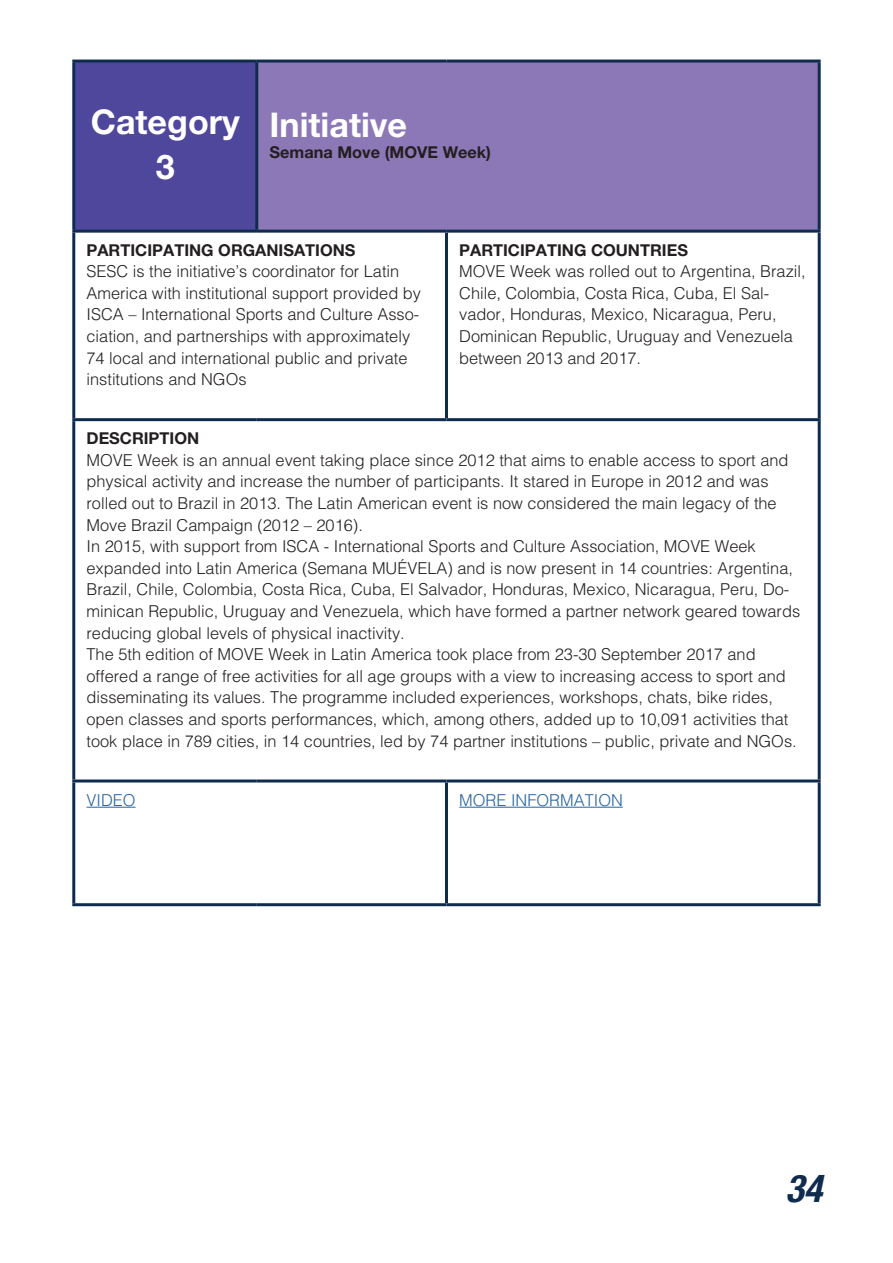
<style>
.page{position:relative;width:893px;height:1263px;background:#fff}
.page>*{position:absolute;margin:0;border:0;box-sizing:border-box;transform-origin:0 0}
.t1{font:italic 700 condensed 42px "Helvetica Cyrillic Pro";color:#0f2c4f}
.t2{font:700 37.5px/45px "Helvetica Cyrillic Pro";color:#fff;text-align:center}
.t3{font:300 18px/21.6px "Helvetica Cyrillic Pro";color:#231f20}
.t4{font:700 18px "Helvetica Cyrillic Pro";color:#231f20}
.t5{font:300 18px "Helvetica Cyrillic Pro";color:#2763a1}
</style>
<div class="page">
<div style="left:74px;top:61px;width:183px;height:170px;background:#4f479b"></div>
<div style="left:257px;top:61px;width:562px;height:170px;background:#8d78b7"></div>
<hr style="left:72px;top:60px;width:185px;height:3px;background:#0f2c4f">
<hr style="left:72px;top:63px;width:3px;height:167px;background:#0f2c4f">
<hr style="left:72px;top:230px;width:185px;height:3px;background:#0f2c4f">
<hr style="left:72px;top:233px;width:3px;height:185px;background:#0f2c4f">
<hr style="left:445px;top:233px;width:3px;height:185px;background:#0f2c4f">
<hr style="left:818px;top:233px;width:3px;height:185px;background:#0f2c4f">
<hr style="left:72px;top:418px;width:185px;height:3px;background:#0f2c4f">
<hr style="left:72px;top:421px;width:3px;height:358px;background:#0f2c4f">
<hr style="left:257px;top:418px;width:189px;height:3px;background:#0f2c4f">
<hr style="left:446px;top:418px;width:375px;height:3px;background:#0f2c4f">
<hr style="left:818px;top:421px;width:3px;height:358px;background:#0f2c4f">
<hr style="left:72px;top:779px;width:185px;height:3px;background:#0f2c4f">
<hr style="left:72px;top:782px;width:3px;height:121px;background:#0f2c4f">
<hr style="left:257px;top:779px;width:189px;height:3px;background:#0f2c4f">
<hr style="left:446px;top:779px;width:375px;height:3px;background:#0f2c4f">
<hr style="left:445px;top:782px;width:3px;height:121px;background:#0f2c4f">
<hr style="left:818px;top:782px;width:3px;height:121px;background:#0f2c4f">
<hr style="left:72px;top:903px;width:185px;height:3px;background:#0f2c4f">
<hr style="left:257px;top:903px;width:189px;height:3px;background:#0f2c4f">
<hr style="left:446px;top:903px;width:375px;height:3px;background:#0f2c4f">
<hr style="left:257px;top:60px;width:189px;height:3px;background:#0f2c4f">
<hr style="left:255px;top:63px;width:3px;height:167px;background:#0f2c4f">
<hr style="left:446px;top:60px;width:375px;height:3px;background:#0f2c4f">
<hr style="left:818px;top:63px;width:3px;height:167px;background:#0f2c4f">
<hr style="left:257px;top:230px;width:189px;height:3px;background:#0f2c4f">
<hr style="left:446px;top:230px;width:375px;height:3px;background:#0f2c4f">
<hr style="left:87px;top:807px;width:49px;height:1px;background:#2763a1">
<hr style="left:459px;top:807px;width:164px;height:1px;background:#2763a1">
<h2 class="t2" style="left:91px;top:97px;width:151px">Category<br>3</h2>
<h2 class="t2" style="left:270px;top:100px;width:139px">Initiative</h2>
<p class="t4" style="left:270px;top:141px;width:223px">Semana Move (MOVE Week)</p>
<p class="t4" style="left:87px;top:238px;width:270px">PARTICIPATING ORGANISATIONS</p>
<p class="t3" style="left:87px;top:260px;width:336px">SESC is the initiative’s coordinator for Latin America with institutional support provided by ISCA – International Sports and Culture Asso&shy;ciation, and partnerships with approximately 74 local and international public and private institutions and NGOs</p>
<p class="t4" style="left:459px;top:238px;width:230px">PARTICIPATING COUNTRIES</p>
<p class="t3" style="left:459px;top:260px;width:348px">MOVE Week was rolled out to Argentina, Brazil, Chile, Colombia, Costa Rica, Cuba, El Sal&shy;vador, Honduras, Mexico, Nicaragua, Peru, Dominican Republic, Uruguay and Venezuela between 2013 and 2017.</p>
<p class="t4" style="left:87px;top:427px;width:114px">DESCRIPTION</p>
<p class="t3" style="left:87px;top:448px;width:715px">MOVE Week is an annual event taking place since 2012 that aims to enable access to sport and physical activity and increase the number of participants. It stared in Europe in 2012 and was rolled out to Brazil in 2013. The Latin American event is now considered the main legacy of the Move Brazil Campaign (2012 – 2016).<br>In 2015, with support from ISCA - International Sports and Culture Association, MOVE Week expanded into Latin America (Semana MUÉVELA) and is now present in 14 countries: Argentina, Brazil, Chile, Colombia, Costa Rica, Cuba, El Salvador, Honduras, Mexico, Nicaragua, Peru, Do&shy;minican Republic, Uruguay and Venezuela, which have formed a partner network geared towards reducing global levels of physical inactivity.<br>The 5th edition of MOVE Week in Latin America took place from 23-30 September 2017 and offered a range of free activities for all age groups with a view to increasing access to sport and disseminating its values. The programme included experiences, workshops, chats, bike rides, open classes and sports performances, which, among others, added up to 10,091 activities that took place in 789 cities, in 14 countries, led by 74 partner institutions – public, private and NGOs.</p>
<p class="t5" style="left:87px;top:788px;width:51px">VIDEO</p>
<p class="t5" style="left:459px;top:788px;width:165px">MORE INFORMATION</p>
<h1 class="t1" style="left:787px;top:1150px;width:38px">34</h1>
</div>
